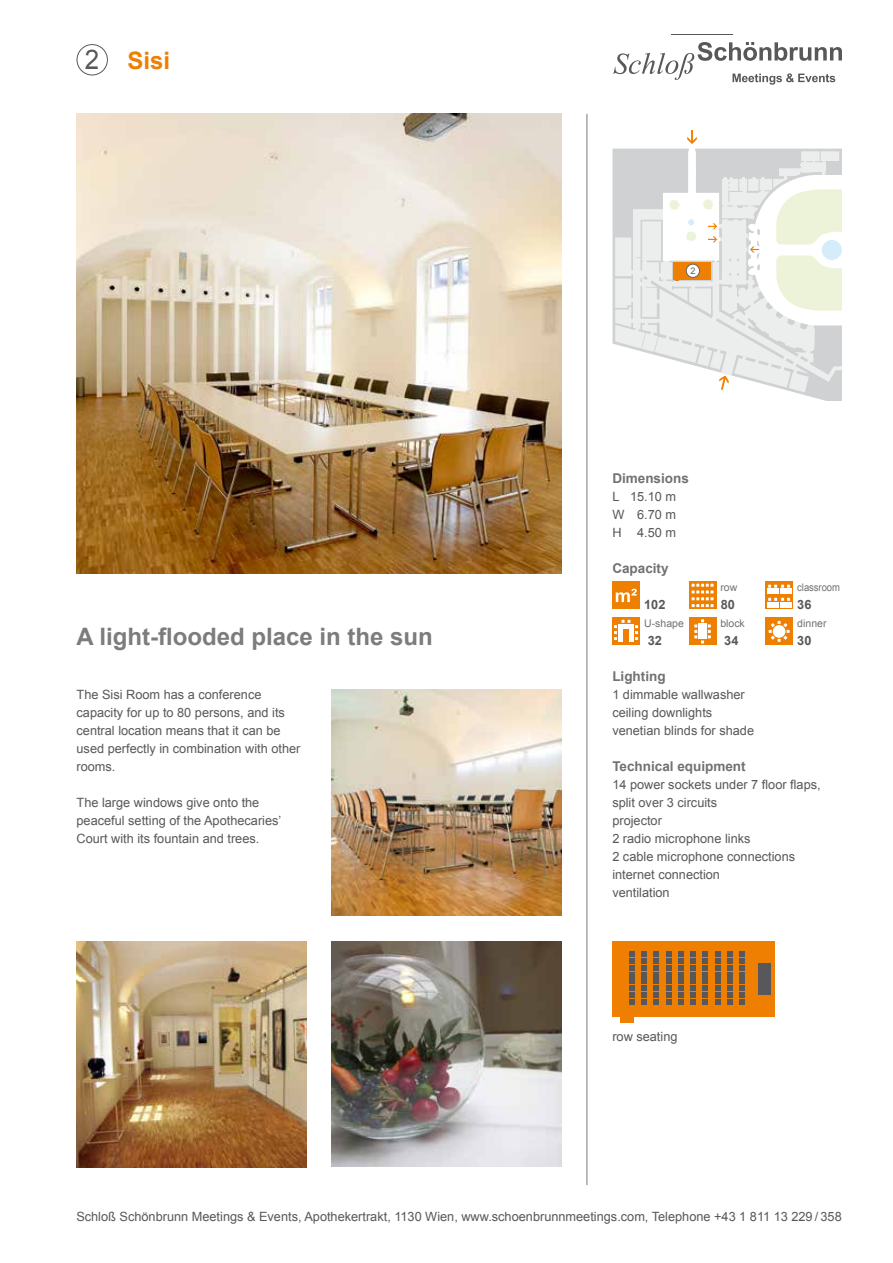
<style>
.page{position:relative;width:893px;height:1263px;background:#fff}
.page>*{position:absolute;margin:0;border:0;box-sizing:border-box;transform-origin:0 0}
.t1{font:700 24px "Arial";color:#7b7c7e}
.t2{font:700 24px "Arial";color:#ee7f00}
.t3{font:700 13.5px "Arial";color:#707172}
.t4{font:12.75px/18px "Arial";color:#58585a}
.t5{font:700 12.75px "Arial";color:#58585a}
.t6{font:10.5px "Arial";color:#707172}
.t7{font:10.5px "Arial";color:#707172;scale:.9 1}
.t8{font:9px "Arial";color:#646567}
.s1{font-weight:400;font-size:27px;color:#58585a}
</style>
<div class="page">
<img style="left:332px;top:941px;width:229px;height:226px">
<img style="left:77px;top:942px;width:229px;height:225px">
<img style="left:332px;top:690px;width:229px;height:225px">
<div style="left:77px;top:44px;width:31px;height:31px;border:1px solid #58585a;border-radius:50%"></div>
<div style="left:612px;top:582px;width:28px;height:27px;background:#ee7f00"></div>
<svg style="left:616px;top:589px;width:21px;height:13px"></svg>
<svg style="left:689px;top:582px;width:27px;height:27px"></svg>
<svg style="left:692px;top:584px;width:21px;height:23px"></svg>
<svg style="left:765px;top:582px;width:28px;height:27px"></svg>
<div style="left:767px;top:589px;width:11px;height:5px;background:#fff"></div>
<div style="left:780px;top:589px;width:11px;height:5px;background:#fff"></div>
<svg style="left:768px;top:585px;width:22px;height:3px"></svg>
<div style="left:767px;top:602px;width:11px;height:5px;background:#fff"></div>
<div style="left:780px;top:602px;width:11px;height:5px;background:#fff"></div>
<svg style="left:768px;top:598px;width:22px;height:3px"></svg>
<div style="left:612px;top:618px;width:28px;height:27px;background:#ee7f00"></div>
<div style="left:618px;top:630px;width:5px;height:11px;background:#fff"></div>
<div style="left:629px;top:630px;width:5px;height:11px;background:#fff"></div>
<svg style="left:614px;top:620px;width:24px;height:20px"></svg>
<div style="left:689px;top:618px;width:27px;height:27px;background:#ee7f00"></div>
<svg style="left:694px;top:619px;width:17px;height:24px"></svg>
<div style="left:765px;top:618px;width:28px;height:27px;background:#ee7f00"></div>
<svg style="left:769px;top:621px;width:21px;height:21px"></svg>
<div style="left:773px;top:625px;width:12px;height:13px;background:#fff;border-radius:50%"></div>
<div style="left:612px;top:941px;width:163px;height:75px;background:#ee7f00"></div>
<div style="left:620px;top:1011px;width:14px;height:12px;background:#ee7f00"></div>
<svg style="left:739px;top:951px;width:6px;height:54px"></svg>
<svg style="left:727px;top:951px;width:6px;height:54px"></svg>
<svg style="left:715px;top:951px;width:6px;height:54px"></svg>
<svg style="left:702px;top:951px;width:6px;height:54px"></svg>
<svg style="left:690px;top:951px;width:6px;height:54px"></svg>
<svg style="left:678px;top:951px;width:6px;height:54px"></svg>
<svg style="left:666px;top:951px;width:6px;height:54px"></svg>
<svg style="left:654px;top:951px;width:5px;height:54px"></svg>
<svg style="left:641px;top:951px;width:6px;height:54px"></svg>
<svg style="left:629px;top:951px;width:6px;height:54px"></svg>
<div style="left:759px;top:963px;width:12px;height:31px;background:#58585a"></div>
<hr style="left:586px;top:114px;width:1px;height:1071px;background:#7b7c7e">
<svg style="left:614px;top:130px;width:228px;height:270px"></svg>
<hr style="left:671px;top:34px;width:61px;height:1px;background:#58585a">
<svg style="left:613px;top:42px;width:229px;height:43px"></svg>
<img style="left:77px;top:114px;width:484px;height:459px">
<h1 class="t2" style="left:85px;top:45px;width:87px"><span class="s1">2</span> Sisi</h1>
<h1 class="t1" style="left:76px;top:621px;width:358px">A light-flooded place in the sun</h1>
<p class="t4" style="left:77px;top:686px;width:225px">The Sisi Room has a conference capacity for up to 80 persons, and its central location means that it can be used perfectly in combination with other rooms.</p>
<p class="t4" style="left:77px;top:794px;width:206px">The large windows give onto the peaceful setting of the Apothecaries’<br>Court with its fountain and trees.</p>
<p class="t8" style="left:690px;top:265px;width:7px">2</p>
<p class="t3" style="left:612px;top:469px;width:78px">Dimensions</p>
<p class="t4" style="left:612px;top:488px;width:65px;text-align:justify">L 15.10 m W 6.70 m H 4.50 m</p>
<p class="t3" style="left:612px;top:559px;width:58px">Capacity</p>
<p class="t6" style="left:720px;top:580px;width:18px">row</p>
<p class="t7" style="left:797px;top:580px;width:49px">classroom</p>
<p class="t5" style="left:644px;top:596px;width:23px">102</p>
<p class="t5" style="left:721px;top:596px;width:16px">80</p>
<p class="t5" style="left:797px;top:596px;width:16px">36</p>
<p class="t6" style="left:644px;top:616px;width:41px">U-shape</p>
<p class="t6" style="left:720px;top:616px;width:26px">block</p>
<p class="t6" style="left:797px;top:616px;width:31px">dinner</p>
<p class="t5" style="left:648px;top:632px;width:16px">32</p>
<p class="t5" style="left:724px;top:632px;width:16px">34</p>
<p class="t5" style="left:797px;top:632px;width:16px">30</p>
<p class="t3" style="left:612px;top:667px;width:55px">Lighting</p>
<p class="t4" style="left:612px;top:686px;width:143px">1 dimmable wallwasher ceiling downlights venetian blinds for shade</p>
<p class="t3" style="left:612px;top:757px;width:135px">Technical equipment</p>
<p class="t4" style="left:612px;top:776px;width:210px">14 power sockets under 7 floor flaps, split over 3 circuits<br>projector<br>2 radio microphone links<br>2 cable microphone connections internet connection<br>ventilation</p>
<p class="t4" style="left:612px;top:1028px;width:67px">row seating</p>
<p class="t4" style="left:76px;top:1208px;width:767px">Schloß Schönbrunn Meetings &amp; Events, Apothekertrakt, 1130 Wien, www.schoenbrunnmeetings.com, Telephone +43 1 811 13 229 / 358</p>
</div>
